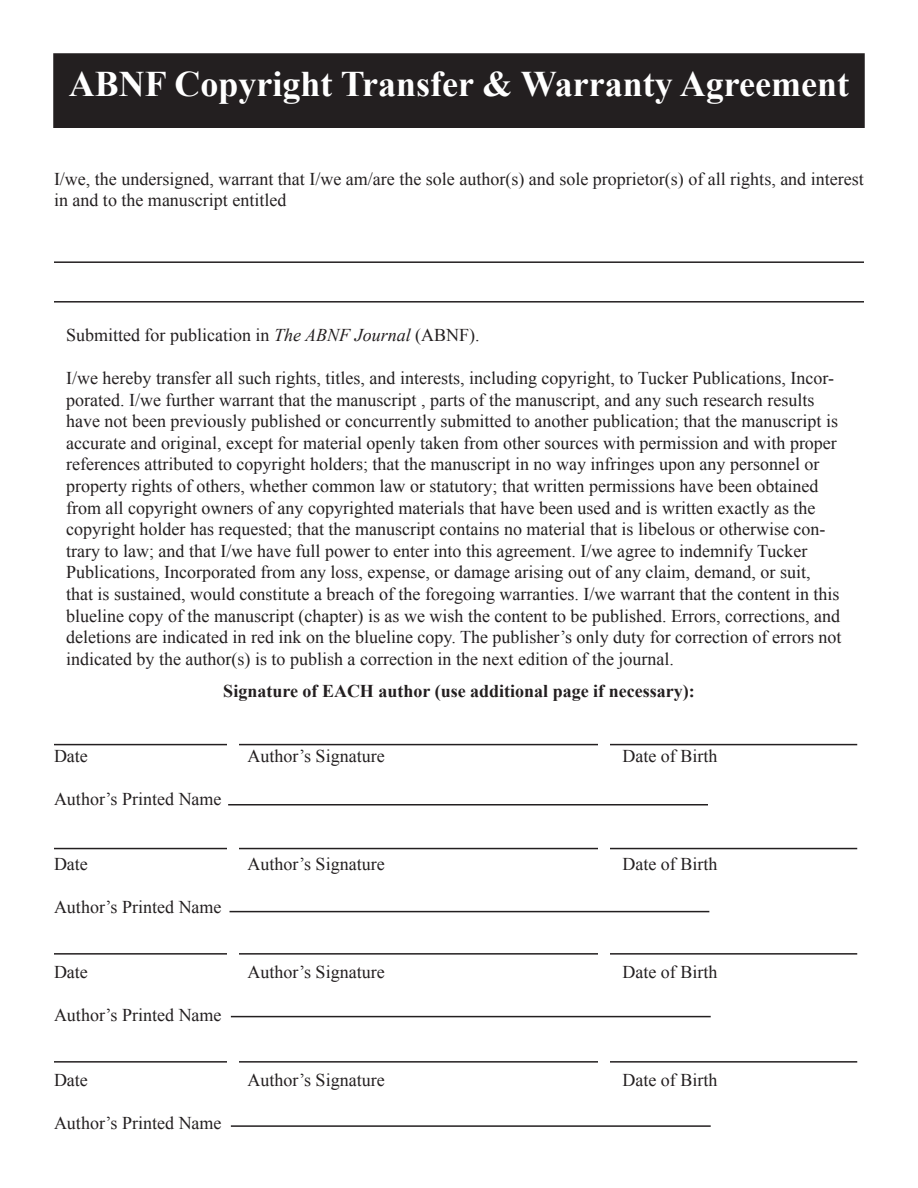
<style>
.page{position:relative;width:918px;height:1188px;background:#fff}
.page>*{position:absolute;margin:0;border:0;box-sizing:border-box;transform-origin:0 0}
.t1{font:700 36px "Times New Roman";color:#fff}
.t2{font:18px/21.6px "Times New Roman";color:#231f20}
.t3{font:700 18px "Times New Roman";color:#231f20}
.s1{font-style:italic}
</style>
<div class="page">
<div style="left:54px;top:54px;width:810px;height:73px;background:#231f20"></div>
<div style="left:53px;top:53px;width:812px;height:75px;border:2px solid #231f20"></div>
<hr style="left:54px;top:261px;width:810px;height:2px;background:#231f20">
<hr style="left:54px;top:301px;width:810px;height:2px;background:#231f20">
<hr style="left:54px;top:744px;width:803px;height:1px;background:#231f20">
<hr style="left:54px;top:848px;width:803px;height:1px;background:#231f20">
<hr style="left:54px;top:953px;width:803px;height:2px;background:#231f20">
<hr style="left:54px;top:1061px;width:803px;height:2px;background:#231f20">
<div style="left:227px;top:741px;width:11px;height:359px;background:#fff"></div>
<div style="left:598px;top:740px;width:12px;height:361px;background:#fff"></div>
<hr style="left:228px;top:804px;width:480px;height:2px;background:#231f20">
<hr style="left:230px;top:911px;width:479px;height:1px;background:#231f20">
<hr style="left:231px;top:1016px;width:480px;height:1px;background:#231f20">
<hr style="left:231px;top:1125px;width:480px;height:2px;background:#231f20">
<h1 class="t1" style="left:69px;top:59px;width:782px">ABNF Copyright Transfer &amp; Warranty Agreement</h1>
<p class="t2" style="left:54px;top:168px;width:811px">I/we, the undersigned, warrant that I/we am/are the sole author(s) and sole proprietor(s) of all rights, and interest in and to the manuscript entitled</p>
<p class="t2" style="left:66px;top:324px;width:415px">Submitted for publication in <span class="s1">The ABNF Journal</span> (ABNF).</p>
<p class="t2" style="left:66px;top:367px;width:777px">I/we hereby transfer all such rights, titles, and interests, including copyright, to Tucker Publications, Incor&shy;porated. I/we further warrant that the manuscript , parts of the manuscript, and any such research results have not been previously published or concurrently submitted to another publication; that the manuscript is accurate and original, except for material openly taken from other sources with permission and with proper references attributed to copyright holders; that the manuscript in no way infringes upon any personnel or property rights of others, whether common law or statutory; that written permissions have been obtained from all copyright owners of any copyrighted materials that have been used and is written exactly as the copyright holder has requested; that the manuscript contains no material that is libelous or otherwise con&shy;trary to law; and that I/we have full power to enter into this agreement. I/we agree to indemnify Tucker Publications, Incorporated from any loss, expense, or damage arising out of any claim, demand, or suit, that is sustained, would constitute a breach of the foregoing warranties. I/we warrant that the content in this blueline copy of the manuscript (chapter) is as we wish the content to be published. Errors, corrections, and deletions are indicated in red ink on the blueline copy. The publisher’s only duty for correction of errors not indicated by the author(s) is to publish a correction in the next edition of the journal.</p>
<p class="t3" style="left:223px;top:678px;width:473px">Signature of EACH author (use additional page if necessary):</p>
<p class="t2" style="left:54px;top:745px;width:35px">Date</p>
<p class="t2" style="left:248px;top:745px;width:139px">Author’s Signature</p>
<p class="t2" style="left:622px;top:745px;width:96px">Date of Birth</p>
<p class="t2" style="left:54px;top:788px;width:169px">Author’s Printed Name</p>
<p class="t2" style="left:54px;top:853px;width:35px">Date</p>
<p class="t2" style="left:248px;top:853px;width:139px">Author’s Signature</p>
<p class="t2" style="left:622px;top:853px;width:96px">Date of Birth</p>
<p class="t2" style="left:54px;top:896px;width:169px">Author’s Printed Name</p>
<p class="t2" style="left:54px;top:961px;width:35px">Date</p>
<p class="t2" style="left:248px;top:961px;width:139px">Author’s Signature</p>
<p class="t2" style="left:622px;top:961px;width:96px">Date of Birth</p>
<p class="t2" style="left:54px;top:1004px;width:169px">Author’s Printed Name</p>
<p class="t2" style="left:54px;top:1069px;width:35px">Date</p>
<p class="t2" style="left:248px;top:1069px;width:139px">Author’s Signature</p>
<p class="t2" style="left:622px;top:1069px;width:96px">Date of Birth</p>
<p class="t2" style="left:54px;top:1112px;width:169px">Author’s Printed Name</p>
</div>
